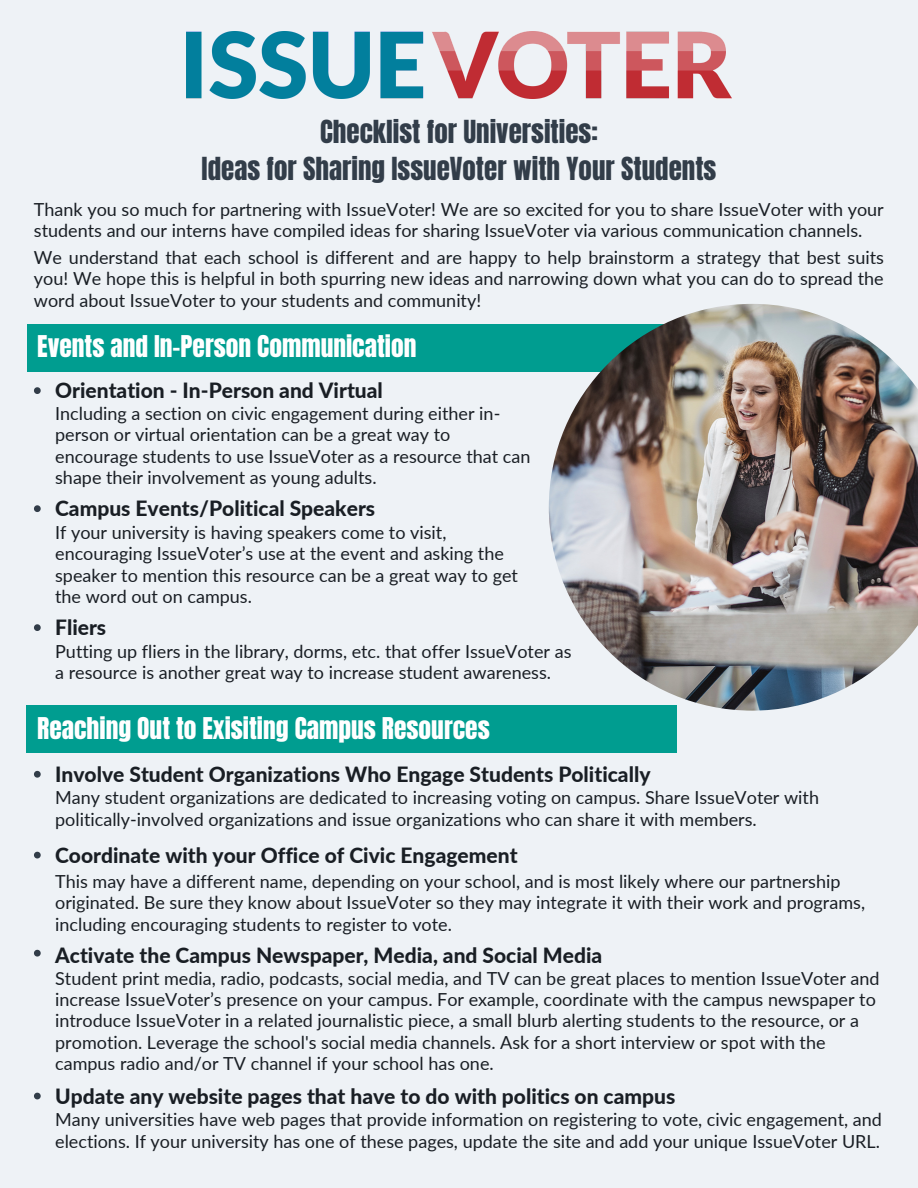
<style>
.page{position:relative;width:918px;height:1188px;background:#eef2f6}
.page>*{position:absolute;margin:0;border:0;box-sizing:border-box;transform-origin:0 0}
.t1{font:27px/37.2px "Anton";color:#323d49;text-align:center}
.t2{font:25.5px "Anton";color:#fff}
.t3{font:800 21px "Lato";color:#191e24}
.t4{font:18px/21.3px "Lato";color:#191e24}
</style>
<div class="page">
<img style="left:186px;top:31px;width:546px;height:68px">
<div style="left:27px;top:324px;width:683px;height:47px;background:#009d90"></div>
<div style="left:27px;top:705px;width:650px;height:47px;background:#009d90"></div>
<img style="left:549px;top:304px;width:369px;height:407px">
<svg style="left:34px;top:387px;width:7px;height:7px"></svg>
<svg style="left:34px;top:505px;width:7px;height:7px"></svg>
<svg style="left:34px;top:624px;width:7px;height:7px"></svg>
<svg style="left:34px;top:852px;width:7px;height:6px"></svg>
<svg style="left:34px;top:950px;width:7px;height:7px"></svg>
<svg style="left:34px;top:1093px;width:7px;height:6px"></svg>
<svg style="left:34px;top:771px;width:7px;height:7px"></svg>
<h1 class="t1" style="left:202px;top:114px;width:516px">Checklist for Universities:<br>Ideas for Sharing IssueVoter with Your Students</h1>
<p class="t4" style="left:34px;top:198px;width:851px">Thank you so much for partnering with IssueVoter! We are so excited for you to share IssueVoter with your students and our interns have compiled ideas for sharing IssueVoter via various communication channels.</p>
<p class="t4" style="left:34px;top:246px;width:851px;text-align:justify">We understand that each school is different and are happy to help brainstorm a strategy that best suits you! We hope this is helpful in both spurring new ideas and narrowing down what you can do to spread the word about IssueVoter to your students and community!</p>
<h2 class="t2" style="left:37px;top:328px;width:381px">Events and In-Person Communication</h2>
<p class="t3" style="left:55px;top:378px;width:329px">Orientation - In-Person and Virtual</p>
<p class="t4" style="left:55px;top:402px;width:477px">Including a section on civic engagement during either in&shy;person or virtual orientation can be a great way to encourage students to use IssueVoter as a resource that can shape their involvement as young adults.</p>
<p class="t3" style="left:55px;top:496px;width:322px">Campus Events/Political Speakers</p>
<p class="t4" style="left:55px;top:521px;width:464px">If your university is having speakers come to visit, encouraging IssueVoter’s use at the event and asking the speaker to mention this resource can be a great way to get the word out on campus.</p>
<p class="t3" style="left:55px;top:615px;width:53px">Fliers</p>
<p class="t4" style="left:55px;top:640px;width:518px">Putting up fliers in the library, dorms, etc. that offer IssueVoter as a resource is another great way to increase student awareness.</p>
<h2 class="t2" style="left:37px;top:710px;width:454px">Reaching Out to Exisiting Campus Resources</h2>
<p class="t3" style="left:55px;top:761px;width:597px">Involve Student Organizations Who Engage Students Politically</p>
<p class="t4" style="left:55px;top:787px;width:765px">Many student organizations are dedicated to increasing voting on campus. Share IssueVoter with politically-involved organizations and issue organizations who can share it with members.</p>
<p class="t3" style="left:55px;top:842px;width:464px">Coordinate with your Office of Civic Engagement</p>
<p class="t4" style="left:55px;top:870px;width:811px">This may have a different name, depending on your school, and is most likely where our partnership originated. Be sure they know about IssueVoter so they may integrate it with their work and programs, including encouraging students to register to vote.</p>
<p class="t3" style="left:55px;top:942px;width:549px">Activate the Campus Newspaper, Media, and Social Media</p>
<p class="t4" style="left:55px;top:967px;width:826px">Student print media, radio, podcasts, social media, and TV can be great places to mention IssueVoter and increase IssueVoter’s presence on your campus. For example, coordinate with the campus newspaper to introduce IssueVoter in a related journalistic piece, a small blurb alerting students to the resource, or a promotion. Leverage the school's social media channels. Ask for a short interview or spot with the campus radio and/or TV channel if your school has one.</p>
<p class="t3" style="left:55px;top:1083px;width:622px">Update any website pages that have to do with politics on campus</p>
<p class="t4" style="left:55px;top:1109px;width:828px">Many universities have web pages that provide information on registering to vote, civic engagement, and elections. If your university has one of these pages, update the site and add your unique IssueVoter URL.</p>
</div>
